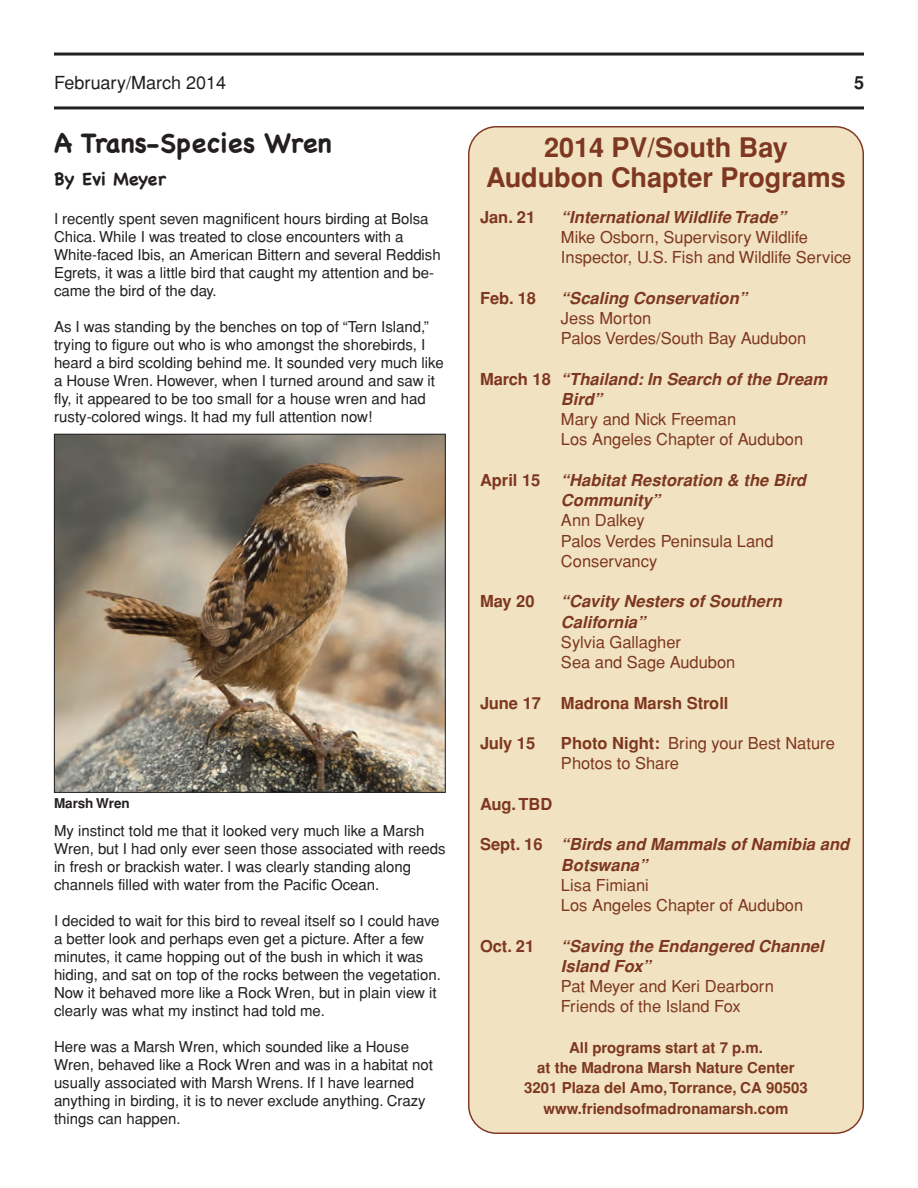
<style>
.page{position:relative;width:918px;height:1188px;background:#fff}
.page>*{position:absolute;margin:0;border:0;box-sizing:border-box;transform-origin:0 0}
.t1{font:700 27px/30px "Helvetica";color:#7e3720;text-align:center}
.t2{font:700 27px "Chalkboard";color:#231f20}
.t3{font:18px "Helvetica";color:#231f20}
.t4{font:700 18px "Chalkboard";color:#231f20}
.t5{font:700 18px "Helvetica";color:#231f20}
.t6{font:16.5px/20.2px "Helvetica";color:#7e3720}
.t7{font:italic 700 16.5px/20.2px "Helvetica";letter-spacing:.005em;color:#7e3720}
.t8{font:700 16.5px "Helvetica";color:#7e3720}
.t9{font:15px/18px "Helvetica";color:#231f20}
.t10{font:700 15px/20.2px "Helvetica";color:#7e3720;text-align:center}
.t11{font:700 13.5px "Helvetica";color:#231f20}
.s1{font-style:normal}
.s2{font-weight:700}
</style>
<div class="page">
<hr style="left:54px;top:53px;width:810px;height:3px;background:#231f20">
<hr style="left:54px;top:106px;width:810px;height:3px;background:#231f20">
<img style="left:56px;top:436px;width:388px;height:355px">
<div style="left:54px;top:434px;width:392px;height:359px;border:1px solid #231f20"></div>
<svg style="left:468px;top:126px;width:396px;height:1008px;background:#d5b99b"></svg>
<p class="t3" style="left:54px;top:72px;width:174px">February/March 2014</p>
<p class="t5" style="left:854px;top:72px;width:12px">5</p>
<h1 class="t2" style="left:54px;top:127px;width:279px">A Trans-Species Wren</h1>
<p class="t4" style="left:54px;top:169px;width:114px">By Evi Meyer</p>
<p class="t9" style="left:54px;top:210px;width:388px">I recently spent seven magnificent hours birding at Bolsa Chica. While I was treated to close encounters with a White-faced Ibis, an American Bittern and several Reddish Egrets, it was a little bird that caught my attention and be&shy;came the bird of the day.</p>
<p class="t9" style="left:54px;top:318px;width:391px">As I was standing by the benches on top of “Tern Island,” trying to figure out who is who amongst the shorebirds, I heard a bird scolding behind me. It sounded very much like a House Wren. However, when I turned around and saw it fly, it appeared to be too small for a house wren and had rusty-colored wings. It had my full attention now!</p>
<p class="t11" style="left:54px;top:795px;width:77px">Marsh Wren</p>
<p class="t9" style="left:54px;top:822px;width:393px">My instinct told me that it looked very much like a Marsh Wren, but I had only ever seen those associated with reeds in fresh or brackish water. I was clearly standing along channels filled with water from the Pacific Ocean.</p>
<p class="t9" style="left:54px;top:912px;width:389px">I decided to wait for this bird to reveal itself so I could have a better look and perhaps even get a picture. After a few minutes, it came hopping out of the bush in which it was hiding, and sat on top of the rocks between the vegetation.<br>Now it behaved more like a Rock Wren, but in plain view it clearly was what my instinct had told me.</p>
<p class="t9" style="left:54px;top:1038px;width:381px">Here was a Marsh Wren, which sounded like a House Wren, behaved like a Rock Wren and was in a habitat not usually associated with Marsh Wrens. If I have learned anything in birding, it is to never exclude anything. Crazy things can happen.</p>
<h1 class="t1" style="left:486px;top:133px;width:361px">2014 PV/South Bay<br>Audubon Chapter Programs</h1>
<p class="t8" style="left:480px;top:207px;width:57px">Jan. 21</p>
<p class="t7" style="left:561px;top:207px;width:227px">“International Wildlife Trade”</p>
<p class="t6" style="left:561px;top:227px;width:292px">Mike Osborn, Supervisory Wildlife<br>Inspector, U.S. Fish and Wildlife Service</p>
<p class="t8" style="left:480px;top:288px;width:58px">Feb. 18</p>
<p class="t7" style="left:561px;top:288px;width:188px">“Scaling Conservation”</p>
<p class="t6" style="left:561px;top:308px;width:247px">Jess Morton<br>Palos Verdes/South Bay Audubon</p>
<p class="t7" style="left:561px;top:369px;width:268px;text-indent:-81px"><span class="s1">March 18</span> “Thailand: In Search of the Dream<br>Bird”</p>
<p class="t6" style="left:561px;top:409px;width:244px">Mary and Nick Freeman<br>Los Angeles Chapter of Audubon</p>
<p class="t7" style="left:561px;top:470px;width:246px;text-indent:-81px"><span class="s1">April 15</span> “Habitat Restoration &amp; the Bird<br>Community”</p>
<p class="t6" style="left:561px;top:511px;width:214px">Ann Dalkey<br>Palos Verdes Peninsula Land<br>Conservancy</p>
<p class="t8" style="left:480px;top:592px;width:56px">May 20</p>
<p class="t7" style="left:561px;top:592px;width:222px">“Cavity Nesters of Southern<br>California”</p>
<p class="t6" style="left:561px;top:632px;width:176px">Sylvia Gallagher<br>Sea and Sage Audubon</p>
<p class="t8" style="left:480px;top:693px;width:250px">June 17 Madrona Marsh Stroll</p>
<p class="t8" style="left:480px;top:734px;width:57px">July 15</p>
<p class="t6" style="left:561px;top:733px;width:275px"><span class="s2">Photo Night:</span> Bring your Best Nature<br>Photos to Share</p>
<p class="t8" style="left:480px;top:795px;width:74px">Aug. TBD</p>
<p class="t7" style="left:561px;top:835px;width:290px;text-indent:-81px"><span class="s1">Sept. 16</span> “Birds and Mammals of Namibia and<br>Botswana”</p>
<p class="t6" style="left:561px;top:875px;width:244px">Lisa Fimiani<br>Los Angeles Chapter of Audubon</p>
<p class="t8" style="left:480px;top:936px;width:56px">Oct. 21</p>
<p class="t7" style="left:561px;top:936px;width:264px">“Saving the Endangered Channel<br>Island Fox”</p>
<p class="t6" style="left:561px;top:976px;width:214px">Pat Meyer and Keri Dearborn<br>Friends of the Island Fox</p>
<p class="t10" style="left:524px;top:1038px;width:285px">All programs start at 7 p.m.<br>at the Madrona Marsh Nature Center 3201 Plaza del Amo, Torrance, CA 90503 www.friendsofmadronamarsh.com</p>
</div>
